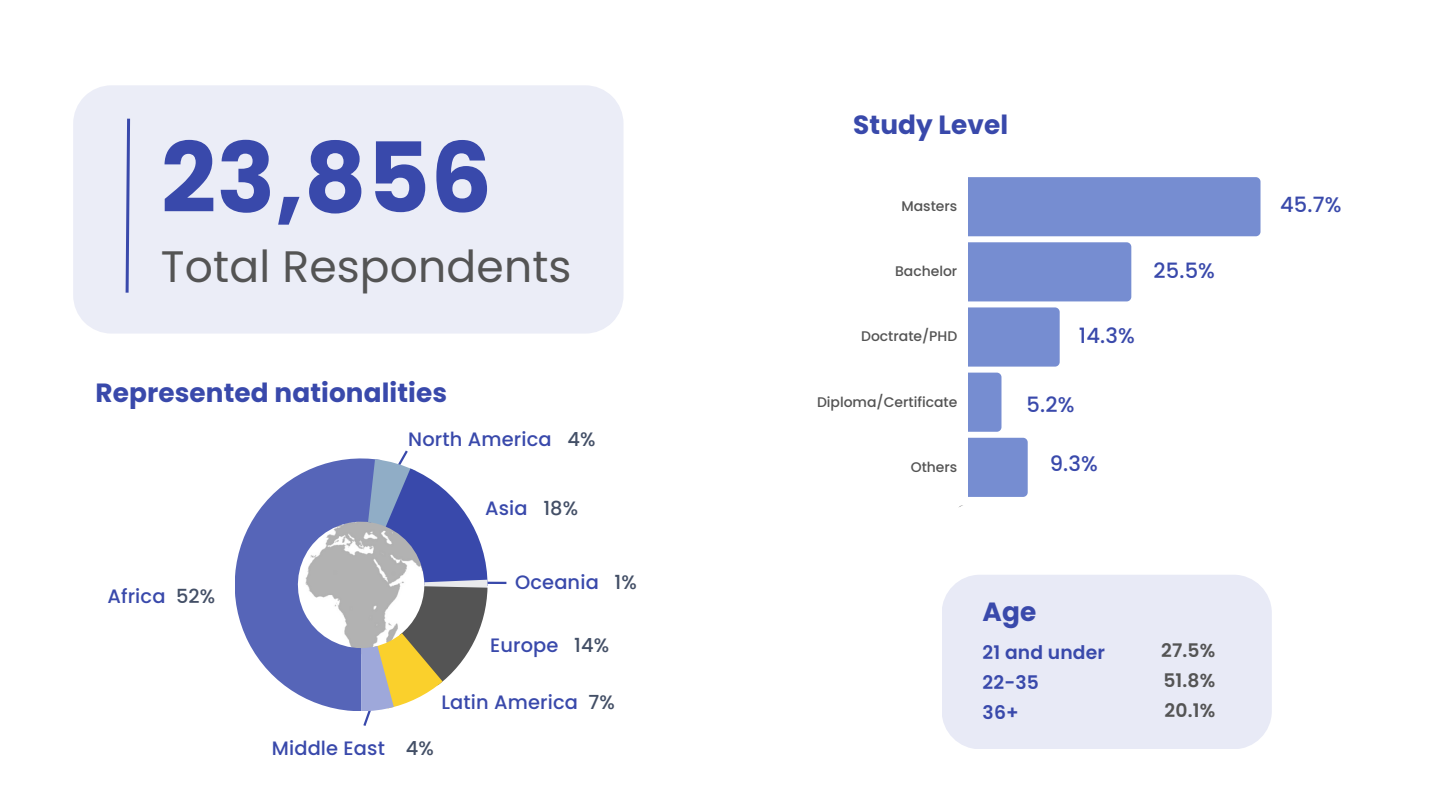
<style>
.page{position:relative;width:1440px;height:810px;background:#fff}
.page>*{position:absolute;margin:0;border:0;box-sizing:border-box;transform-origin:0 0}
.t1{font:700 96.9px "Poppins";color:#3949ab}
.t2{font:44px "Poppins";letter-spacing:.005em;color:#545454}
.t3{font:700 26.3px "Poppins";letter-spacing:.005em;color:#3949ab}
.t4{font:500 21.1px "Poppins";color:#3949ab}
.t5{font:500 19.4px "Poppins";letter-spacing:.01em;color:#3949ab}
.t6{font:600 18.7px "Poppins";letter-spacing:.01em;color:#3949ab}
.t7{font:600 18.7px "Poppins";color:#545454}
.t8{font:500 14px "Poppins";color:#545454}
.s1{color:#434f66}
</style>
<div class="page">
<div style="left:73px;top:85px;width:551px;height:248px;background:#ebedf7"></div>
<svg style="left:124px;top:116px;width:8px;height:180px"></svg>
<hr style="left:445px;top:581px;width:61px;height:3px;background:#3949ab">
<svg style="left:235px;top:450px;width:253px;height:276px"></svg>
<div style="left:942px;top:575px;width:330px;height:174px;background:#e8eaf6;border-radius:38px"></div>
<div style="left:968px;top:177px;width:292px;height:59px;background:#768dd1"></div>
<div style="left:968px;top:242px;width:163px;height:59px;background:#768dd1"></div>
<div style="left:968px;top:307px;width:92px;height:60px;background:#768dd1"></div>
<div style="left:968px;top:373px;width:33px;height:59px;background:#768dd1"></div>
<div style="left:968px;top:438px;width:60px;height:59px;background:#768dd1"></div>
<p class="t1" style="left:161px;top:110px;width:333px">23,856</p>
<p class="t2" style="left:161px;top:236px;width:412px">Total Respondents</p>
<p class="t3" style="left:96px;top:374px;width:353px">Represented nationalities</p>
<p class="t5" style="left:408px;top:425px;width:189px">North America <span class="s1">4%</span></p>
<p class="t5" style="left:107px;top:583px;width:109px">Africa <span class="s1">52%</span></p>
<p class="t5" style="left:485px;top:494px;width:94px">Asia <span class="s1">18%</span></p>
<p class="t5" style="left:515px;top:568px;width:123px">Oceania <span class="s1">1%</span></p>
<p class="t5" style="left:490px;top:632px;width:121px">Europe <span class="s1">14%</span></p>
<p class="t5" style="left:441px;top:688px;width:175px">Latin America <span class="s1">7%</span></p>
<p class="t5" style="left:272px;top:735px;width:164px">Middle East <span class="s1">4%</span></p>
<p class="t3" style="left:853px;top:106px;width:157px">Study Level</p>
<p class="t8" style="left:902px;top:196px;width:57px">Masters</p>
<p class="t8" style="left:895px;top:262px;width:64px">Bachelor</p>
<p class="t4" style="left:1153px;top:256px;width:63px">25.5%</p>
<p class="t8" style="left:861px;top:327px;width:98px">Doctrate/PHD</p>
<p class="t4" style="left:1079px;top:321px;width:57px">14.3%</p>
<p class="t8" style="left:817px;top:392px;width:142px">Diploma/Certificate</p>
<p class="t4" style="left:1027px;top:390px;width:49px">5.2%</p>
<p class="t8" style="left:911px;top:457px;width:48px">Others</p>
<p class="t4" style="left:1050px;top:449px;width:50px">9.3%</p>
<p class="t3" style="left:983px;top:593px;width:55px">Age</p>
<p class="t6" style="left:983px;top:639px;width:124px">21 and under</p>
<p class="t6" style="left:983px;top:669px;width:58px">22-35</p>
<p class="t6" style="left:983px;top:699px;width:38px">36+</p>
<p class="t7" style="left:1161px;top:638px;width:56px">27.5%</p>
<p class="t7" style="left:1163px;top:668px;width:53px">51.8%</p>
<p class="t7" style="left:1165px;top:698px;width:52px">20.1%</p>
<p class="t4" style="left:1280px;top:190px;width:63px">45.7%</p>
</div>
